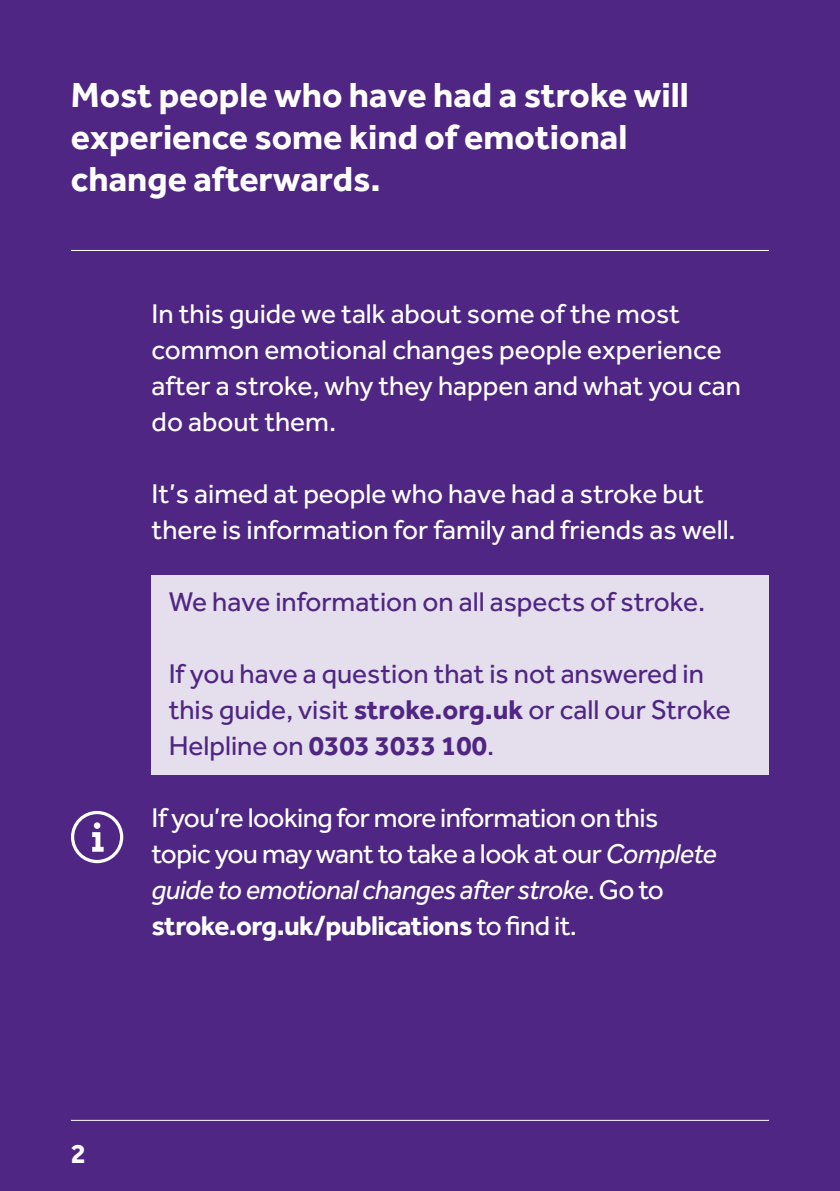
<style>
.page{position:relative;width:840px;height:1191px;background:#fff}
.page>*{position:absolute;margin:0;border:0;box-sizing:border-box;transform-origin:0 0}
.t1{font:700 36px/42px "Effra";color:#fff}
.t2{font:28px/36px "Effra";color:#fff}
.t3{font:28px/36px "Effra";letter-spacing:-.02em;color:#fff}
.t4{font:28px/36px "Effra";color:#4f2683}
.t5{font:700 28px "Effra";color:#fff}
.s1{font-weight:700}
.s2{font-style:italic}
</style>
<div class="page">
<div style="left:0;top:0;width:839px;height:1191px;background:#4f2683"></div>
<div style="left:151px;top:575px;width:617px;height:200px;background:#e5deec"></div>
<hr style="left:71px;top:1119px;width:697px;height:1px;background:#fff">
<hr style="left:71px;top:250px;width:697px;height:1px;background:#fff">
<svg style="left:71px;top:811px;width:52px;height:52px"></svg>
<p class="t1" style="left:71px;top:73px;width:619px">Most people who have had a stroke will experience some kind of emotional change afterwards.</p>
<p class="t2" style="left:151px;top:295px;width:590px">In this guide we talk about some of the most common emotional changes people experience after a stroke, why they happen and what you can do about them.</p>
<p class="t2" style="left:151px;top:475px;width:585px">It’s aimed at people who have had a stroke but there is information for family and friends as well.</p>
<p class="t4" style="left:168px;top:583px;width:538px">We have information on all aspects of stroke.</p>
<p class="t4" style="left:168px;top:655px;width:563px">If you have a question that is not answered in this guide, visit <span class="s1">stroke.org.uk</span> or call our Stroke<br>Helpline on <span class="s1">0303 3033 100</span>.</p>
<p class="t3" style="left:151px;top:799px;width:566px">If you’re looking for more information on this topic you may want to take a look at our <span class="s2">Complete guide to emotional changes after stroke</span>. Go to <span class="s1">stroke.org.uk/publications</span> to find it.</p>
<p class="t5" style="left:71px;top:1136px;width:17px">2</p>
</div>
